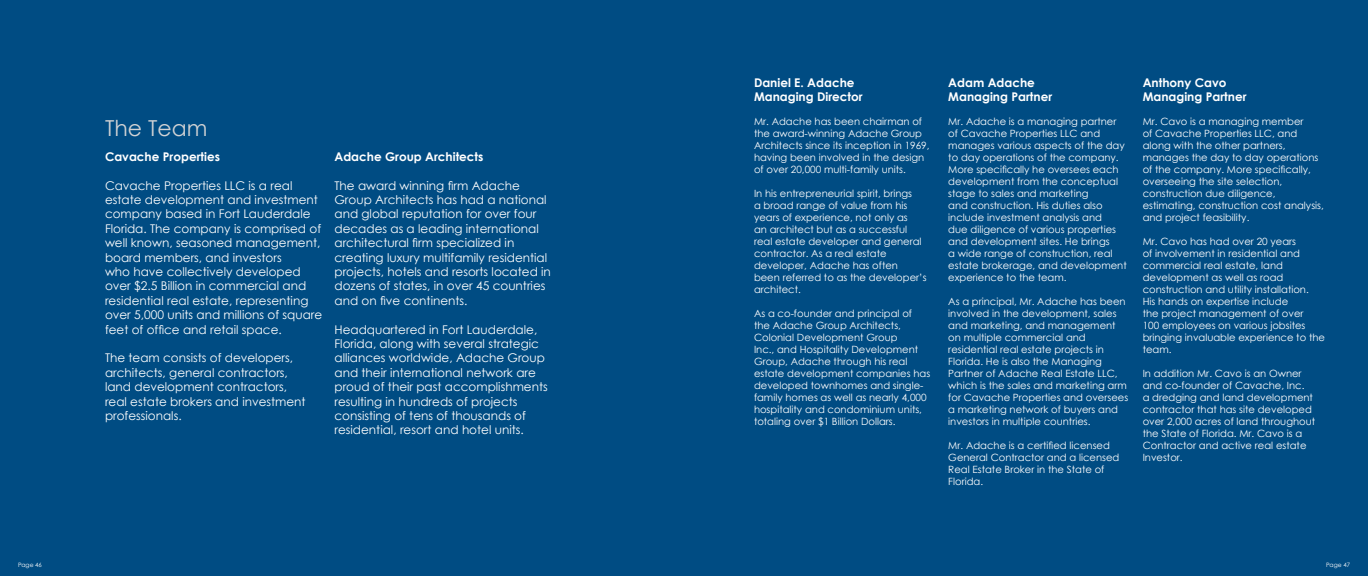
<style>
.page{position:relative;width:1368px;height:576px;background:#004c83}
.page>*{position:absolute;margin:0;border:0;box-sizing:border-box;transform-origin:0 0}
.t1{font:22px "Century Gothic";color:#d1d2d4}
.t2{font:12px/14.4px "Century Gothic";color:#fff}
.t3{font:700 12px/14.4px "Century Gothic";color:#fff}
.t4{font:10px/12px "Century Gothic";color:#fff}
.t5{font:6px "Century Gothic";color:#fff}
</style>
<div class="page">
<h1 class="t1" style="left:105px;top:112px;width:104px">The Team</h1>
<p class="t3" style="left:105px;top:149px;width:116px">Cavache Properties</p>
<p class="t2" style="left:105px;top:178px;width:219px">Cavache Properties LLC is a real estate development and investment company based in Fort Lauderdale Florida. The company is comprised of well known, seasoned management, board members, and investors<br>who have collectively developed over $2.5 Billion in commercial and residential real estate, representing over 5,000 units and millions of square feet of office and retail space.</p>
<p class="t2" style="left:105px;top:351px;width:202px">The team consists of developers, architects, general contractors, land development contractors, real estate brokers and investment professionals.</p>
<p class="t3" style="left:334px;top:149px;width:151px">Adache Group Architects</p>
<p class="t2" style="left:334px;top:178px;width:218px">The award winning firm Adache Group Architects has had a national and global reputation for over four decades as a leading international architectural firm specialized in creating luxury multifamily residential projects, hotels and resorts located in dozens of states, in over 45 countries and on five continents.</p>
<p class="t2" style="left:334px;top:322px;width:215px">Headquartered in Fort Lauderdale, Florida, along with several strategic alliances worldwide, Adache Group and their international network are proud of their past accomplishments resulting in hundreds of projects consisting of tens of thousands of residential, resort and hotel units.</p>
<p class="t3" style="left:754px;top:75px;width:110px">Daniel E. Adache<br>Managing Director</p>
<p class="t4" style="left:754px;top:116px;width:177px">Mr. Adache has been chairman of the award-winning Adache Group Architects since its inception in 1969, having been involved in the design of over 20,000 multi-family units.</p>
<p class="t4" style="left:754px;top:188px;width:174px">In his entrepreneurial spirit, brings<br>a broad range of value from his years of experience, not only as<br>an architect but as a successful real estate developer and general contractor. As a real estate developer, Adache has often<br>been referred to as the developer’s architect.</p>
<p class="t4" style="left:754px;top:308px;width:178px">As a co-founder and principal of the Adache Group Architects,<br>Colonial Development Group<br>Inc., and Hospitality Development<br>Group, Adache through his real estate development companies has developed townhomes and single&shy;family homes as well as nearly 4,000 hospitality and condominium units, totaling over $1 Billion Dollars.</p>
<p class="t3" style="left:948px;top:75px;width:105px">Adam Adache<br>Managing Partner</p>
<p class="t4" style="left:948px;top:116px;width:180px">Mr. Adache is a managing partner of Cavache Properties LLC and manages various aspects of the day to day operations of the company.<br>More specifically he oversees each development from the conceptual stage to sales and marketing<br>and construction. His duties also include investment analysis and<br>due diligence of various properties and development sites. He brings<br>a wide range of construction, real estate brokerage, and development experience to the team.</p>
<p class="t4" style="left:948px;top:296px;width:181px">As a principal, Mr. Adache has been involved in the development, sales and marketing, and management on multiple commercial and residential real estate projects in Florida. He is also the Managing Partner of Adache Real Estate LLC, which is the sales and marketing arm for Cavache Properties and oversees a marketing network of buyers and investors in multiple countries.</p>
<p class="t4" style="left:948px;top:440px;width:173px">Mr. Adache is a certified licensed<br>General Contractor and a licensed<br>Real Estate Broker in the State of<br>Florida.</p>
<p class="t3" style="left:1143px;top:75px;width:105px">Anthony Cavo<br>Managing Partner</p>
<p class="t4" style="left:1143px;top:116px;width:183px">Mr. Cavo is a managing member<br>of Cavache Properties LLC, and along with the other partners, manages the day to day operations of the company. More specifically, overseeing the site selection, construction due diligence, estimating, construction cost analysis, and project feasibility.</p>
<p class="t4" style="left:1143px;top:236px;width:184px">Mr. Cavo has had over 20 years<br>of involvement in residential and commercial real estate, land development as well as road construction and utility installation.<br>His hands on expertise include<br>the project management of over<br>100 employees on various jobsites bringing invaluable experience to the team.</p>
<p class="t4" style="left:1143px;top:368px;width:174px">In addition Mr. Cavo is an Owner and co-founder of Cavache, Inc.<br>a dredging and land development contractor that has site developed over 2,000 acres of land throughout the State of Florida. Mr. Cavo is a<br>Contractor and active real estate<br>Investor.</p>
<p class="t5" style="left:18px;top:560px;width:25px">Page 46</p>
<p class="t5" style="left:1326px;top:560px;width:25px">Page 47</p>
</div>
